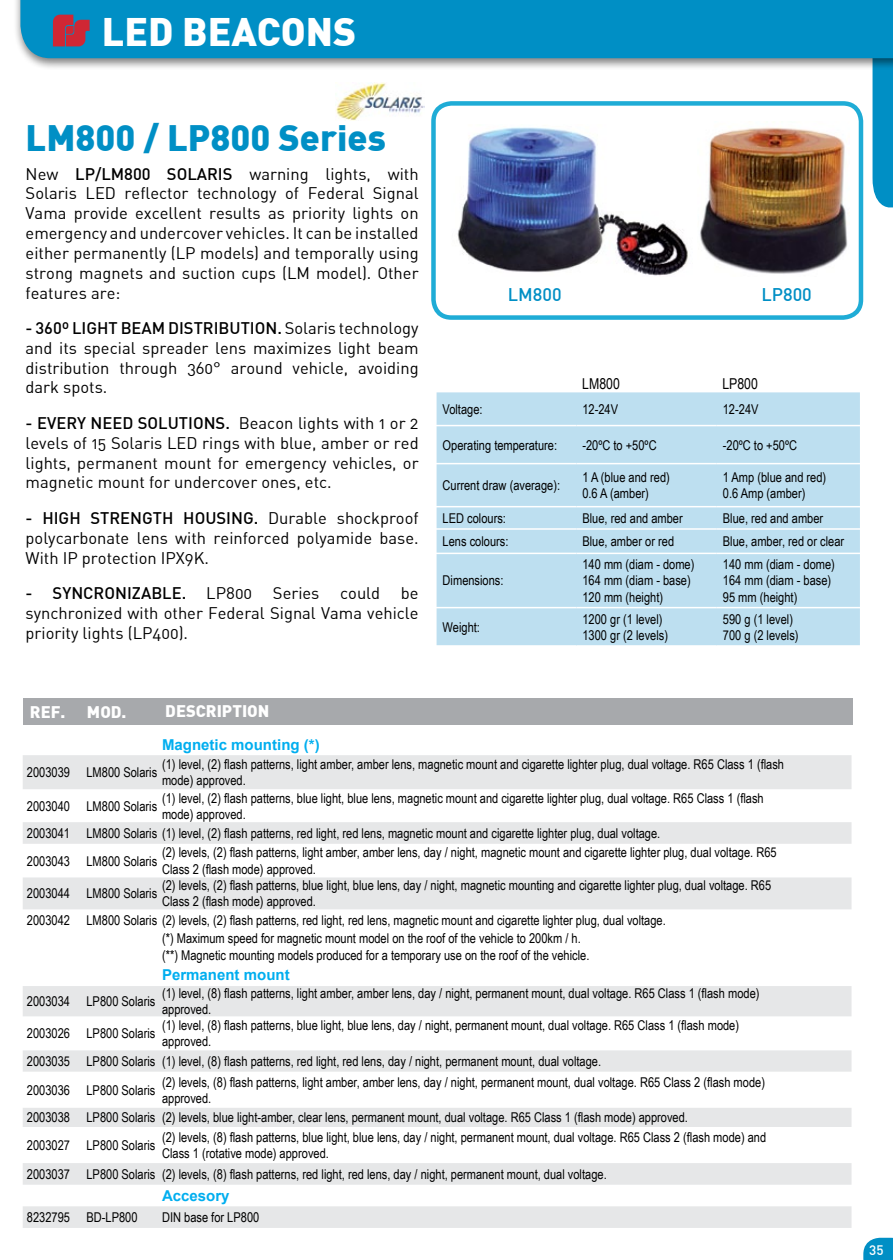
<style>
.page{position:relative;width:893px;height:1260px;background:#fff}
.page>*{position:absolute;margin:0;border:0;box-sizing:border-box;transform-origin:0 0}
.t1{font:900 39px "DIN";color:#fff}
.t2{font:900 36px "DIN";color:#008fc5}
.t3{font:500 18px "DIN";color:#008fc5}
.t4{font:16.5px/19.8px "DIN Alternate";color:#000;text-align:justify}
.t5{font:500 16.5px "DIN";color:#000}
.t6{font:900 16.5px "DIN";color:#fff}
.t7{font:700 15px "Arial";color:#00aeef}
.t8{font:15px "Arial Narrow";color:#000}
.t9{font:13.5px/16.2px "Arial Narrow";color:#000}
.t10{font:500 13.5px "DIN";color:#fff}
.s1{font-family:"DIN";font-weight:500}
.s2{font-family:"DIN Alternate";font-weight:400}
</style>
<div class="page">
<div style="left:13px;top:0;width:879px;height:71px;background:#000;opacity:.5"></div>
<div style="left:20px;top:0;width:851px;height:59px;background:#008fc5"></div>
<svg style="left:53px;top:15px;width:37px;height:31px"></svg>
<div style="left:23px;top:698px;width:829px;height:26px;background:#a7a9ac"></div>
<svg style="left:23px;top:755px;width:828px;height:472px"></svg>
<img style="left:336px;top:82px;width:88px;height:38px">
<img style="left:457px;top:127px;width:231px;height:149px">
<img style="left:700px;top:127px;width:148px;height:147px">
<div style="left:431px;top:101px;width:431px;height:219px;border:4px solid #1facd6;border-radius:18px"></div>
<div style="left:436px;top:392px;width:423px;height:253px;background:#bddff0"></div>
<hr style="left:435px;top:506px;width:141px;height:1px;background:#fff">
<hr style="left:576px;top:506px;width:140px;height:1px;background:#fff">
<hr style="left:716px;top:506px;width:144px;height:1px;background:#fff">
<hr style="left:435px;top:425px;width:141px;height:1px;background:#fff">
<hr style="left:576px;top:425px;width:140px;height:1px;background:#fff">
<hr style="left:716px;top:425px;width:144px;height:1px;background:#fff">
<hr style="left:435px;top:528px;width:141px;height:2px;background:#fff">
<hr style="left:576px;top:528px;width:140px;height:2px;background:#fff">
<hr style="left:716px;top:528px;width:144px;height:2px;background:#fff">
<hr style="left:435px;top:463px;width:141px;height:1px;background:#fff">
<hr style="left:576px;top:463px;width:140px;height:1px;background:#fff">
<hr style="left:716px;top:463px;width:144px;height:1px;background:#fff">
<hr style="left:435px;top:552px;width:141px;height:2px;background:#fff">
<hr style="left:576px;top:552px;width:140px;height:2px;background:#fff">
<hr style="left:716px;top:552px;width:144px;height:2px;background:#fff">
<hr style="left:435px;top:607px;width:141px;height:1px;background:#fff">
<hr style="left:576px;top:607px;width:140px;height:1px;background:#fff">
<hr style="left:716px;top:607px;width:144px;height:1px;background:#fff">
<svg style="left:871px;top:0;width:22px;height:208px;background:#1295c6"></svg>
<svg style="left:863px;top:1237px;width:30px;height:23px"></svg>
<h1 class="t1" style="left:102px;top:5px;width:256px">LED BEACONS</h1>
<h2 class="t2" style="left:26px;top:114px;width:361px">LM800 / LP800 Series</h2>
<p class="t4" style="left:26px;top:163px;width:394px">New <span class="s1">LP/LM800 SOLARIS</span> warning lights, with Solaris LED reflector technology of Federal Signal Vama provide excellent results as priority lights on emergency and undercover vehicles. It can be installed either permanently (LP models) and temporally using strong magnets and suction cups (LM model). Other features are:</p>
<p class="t5" style="left:26px;top:317px;width:394px">- 360º LIGHT BEAM DISTRIBUTION. <span class="s2">Solaris technology</span></p>
<p class="t4" style="left:26px;top:338px;width:394px">and its special spreader lens maximizes light beam distribution through 360° around vehicle, avoiding dark spots.</p>
<p class="t5" style="left:26px;top:412px;width:394px">- EVERY NEED SOLUTIONS. <span class="s2">Beacon lights with 1 or 2</span></p>
<p class="t4" style="left:26px;top:432px;width:394px">levels of 15 Solaris LED rings with blue, amber or red lights, permanent mount for emergency vehicles, or magnetic mount for undercover ones, etc.</p>
<p class="t5" style="left:26px;top:507px;width:394px">- HIGH STRENGTH HOUSING. <span class="s2">Durable shockproof</span></p>
<p class="t4" style="left:26px;top:527px;width:394px">polycarbonate lens with reinforced polyamide base.<br>With IP protection IPX9K.</p>
<p class="t5" style="left:26px;top:582px;width:228px">- SYNCRONIZABLE. <span class="s2">LP800</span></p>
<p class="t4" style="left:273px;top:583px;width:48px">Series</p>
<p class="t4" style="left:340px;top:583px;width:41px">could</p>
<p class="t4" style="left:26px;top:583px;width:394px;text-indent:375px">be synchronized with other Federal Signal Vama vehicle priority lights (LP400).</p>
<h3 class="t3" style="left:507px;top:282px;width:55px">LM800</h3>
<p class="t8" style="left:582px;top:373px;width:39px">LM800</p>
<h3 class="t3" style="left:761px;top:282px;width:52px">LP800</h3>
<p class="t8" style="left:722px;top:373px;width:37px">LP800</p>
<p class="t9" style="left:442px;top:400px;width:42px">Voltage:</p>
<p class="t9" style="left:582px;top:400px;width:37px">12-24V</p>
<p class="t9" style="left:722px;top:400px;width:37px">12-24V</p>
<p class="t9" style="left:442px;top:436px;width:116px">Operating temperature:</p>
<p class="t9" style="left:582px;top:436px;width:76px">-20ºC to +50ºC</p>
<p class="t9" style="left:722px;top:436px;width:76px">-20ºC to +50ºC</p>
<p class="t9" style="left:442px;top:477px;width:119px">Current draw (average):</p>
<p class="t9" style="left:582px;top:468px;width:89px">1 A (blue and red)<br>0.6 A (amber)</p>
<p class="t9" style="left:722px;top:468px;width:105px">1 Amp (blue and red)<br>0.6 Amp (amber)</p>
<p class="t9" style="left:442px;top:509px;width:65px">LED colours:</p>
<p class="t9" style="left:582px;top:509px;width:102px">Blue, red and amber</p>
<p class="t9" style="left:722px;top:509px;width:102px">Blue, red and amber</p>
<p class="t9" style="left:442px;top:533px;width:67px">Lens colours:</p>
<p class="t9" style="left:582px;top:533px;width:93px">Blue, amber or red</p>
<p class="t9" style="left:722px;top:533px;width:123px">Blue, amber, red or clear</p>
<p class="t9" style="left:442px;top:572px;width:62px">Dimensions:</p>
<p class="t9" style="left:582px;top:556px;width:113px">140 mm (diam - dome)<br>164 mm (diam - base)<br>120 mm (height)</p>
<p class="t9" style="left:722px;top:556px;width:113px">140 mm (diam - dome)<br>164 mm (diam - base)<br>95 mm (height)</p>
<p class="t9" style="left:442px;top:618px;width:39px">Weight:</p>
<p class="t9" style="left:582px;top:610px;width:87px">1200 gr (1 level)<br>1300 gr (2 levels)</p>
<p class="t9" style="left:722px;top:610px;width:77px">590 g (1 level)<br>700 g (2 levels)</p>
<p class="t6" style="left:30px;top:700px;width:37px">REF.</p>
<p class="t6" style="left:87px;top:701px;width:41px">MOD.</p>
<p class="t6" style="left:165px;top:700px;width:105px">DESCRIPTION</p>
<p class="t7" style="left:162px;top:734px;width:159px">Magnetic mounting (*)</p>
<p class="t9" style="left:27px;top:763px;width:132px">2003039 LM800 Solaris</p>
<p class="t9" style="left:162px;top:755px;width:623px">(1) level, (2) flash patterns, light amber, amber lens, magnetic mount and cigarette lighter plug, dual voltage. R65 Class 1 (flash mode) approved.</p>
<p class="t9" style="left:27px;top:797px;width:132px">2003040 LM800 Solaris</p>
<p class="t9" style="left:162px;top:789px;width:603px">(1) level, (2) flash patterns, blue light, blue lens, magnetic mount and cigarette lighter plug, dual voltage. R65 Class 1 (flash mode) approved.</p>
<p class="t9" style="left:27px;top:818px;width:634px;line-height:27.6px">2003041 LM800 Solaris (1) level, (2) flash patterns, red light, red lens, magnetic mount and cigarette lighter plug, dual voltage.<br>2003043 LM800 Solaris</p>
<p class="t9" style="left:162px;top:844px;width:616px">(2) levels, (2) flash patterns, light amber, amber lens, day / night, magnetic mount and cigarette lighter plug, dual voltage. R65<br>Class 2 (flash mode) approved.</p>
<p class="t9" style="left:27px;top:885px;width:132px">2003044 LM800 Solaris</p>
<p class="t9" style="left:162px;top:877px;width:610px">(2) levels, (2) flash patterns, blue light, blue lens, day / night, magnetic mounting and cigarette lighter plug, dual voltage. R65<br>Class 2 (flash mode) approved.</p>
<p class="t9" style="left:162px;top:910px;width:505px;line-height:18.3px;text-indent:-135px">2003042 LM800 Solaris (2) levels, (2) flash patterns, red light, red lens, magnetic mount and cigarette lighter plug, dual voltage. (*) Maximum speed for magnetic mount model on the roof of the vehicle to 200km / h.</p>
<p class="t9" style="left:162px;top:946px;width:429px">(**) Magnetic mounting models produced for a temporary use on the roof of the vehicle.</p>
<p class="t7" style="left:162px;top:964px;width:129px">Permanent mount</p>
<p class="t9" style="left:27px;top:992px;width:130px">2003034 LP800 Solaris</p>
<p class="t9" style="left:162px;top:984px;width:598px">(1) level, (8) flash patterns, light amber, amber lens, day / night, permanent mount, dual voltage. R65 Class 1 (flash mode) approved.</p>
<p class="t9" style="left:27px;top:1025px;width:130px">2003026 LP800 Solaris</p>
<p class="t9" style="left:162px;top:1016px;width:578px">(1) level, (8) flash patterns, blue light, blue lens, day / night, permanent mount, dual voltage. R65 Class 1 (flash mode) approved.</p>
<p class="t9" style="left:27px;top:1046px;width:575px;line-height:28.7px">2003035 LP800 Solaris (1) level, (8) flash patterns, red light, red lens, day / night, permanent mount, dual voltage.<br>2003036 LP800 Solaris</p>
<p class="t9" style="left:162px;top:1073px;width:604px">(2) levels, (8) flash patterns, light amber, amber lens, day / night, permanent mount, dual voltage. R65 Class 2 (flash mode) approved.</p>
<p class="t9" style="left:27px;top:1103px;width:662px;line-height:27.6px">2003038 LP800 Solaris (2) levels, blue light-amber, clear lens, permanent mount, dual voltage. R65 Class 1 (flash mode) approved.<br>2003027 LP800 Solaris</p>
<p class="t9" style="left:162px;top:1128px;width:605px">(2) levels, (8) flash patterns, blue light, blue lens, day / night, permanent mount, dual voltage. R65 Class 2 (flash mode) and<br>Class 1 (rotative mode) approved.</p>
<p class="t9" style="left:27px;top:1165px;width:581px">2003037 LP800 Solaris (2) levels, (8) flash patterns, red light, red lens, day / night, permanent mount, dual voltage.</p>
<p class="t7" style="left:162px;top:1185px;width:69px">Accesory</p>
<p class="t9" style="left:27px;top:1208px;width:112px">8232795 BD-LP800</p>
<p class="t9" style="left:162px;top:1208px;width:99px">DIN base for LP800</p>
<p class="t10" style="left:868px;top:1241px;width:16px">35</p>
</div>
